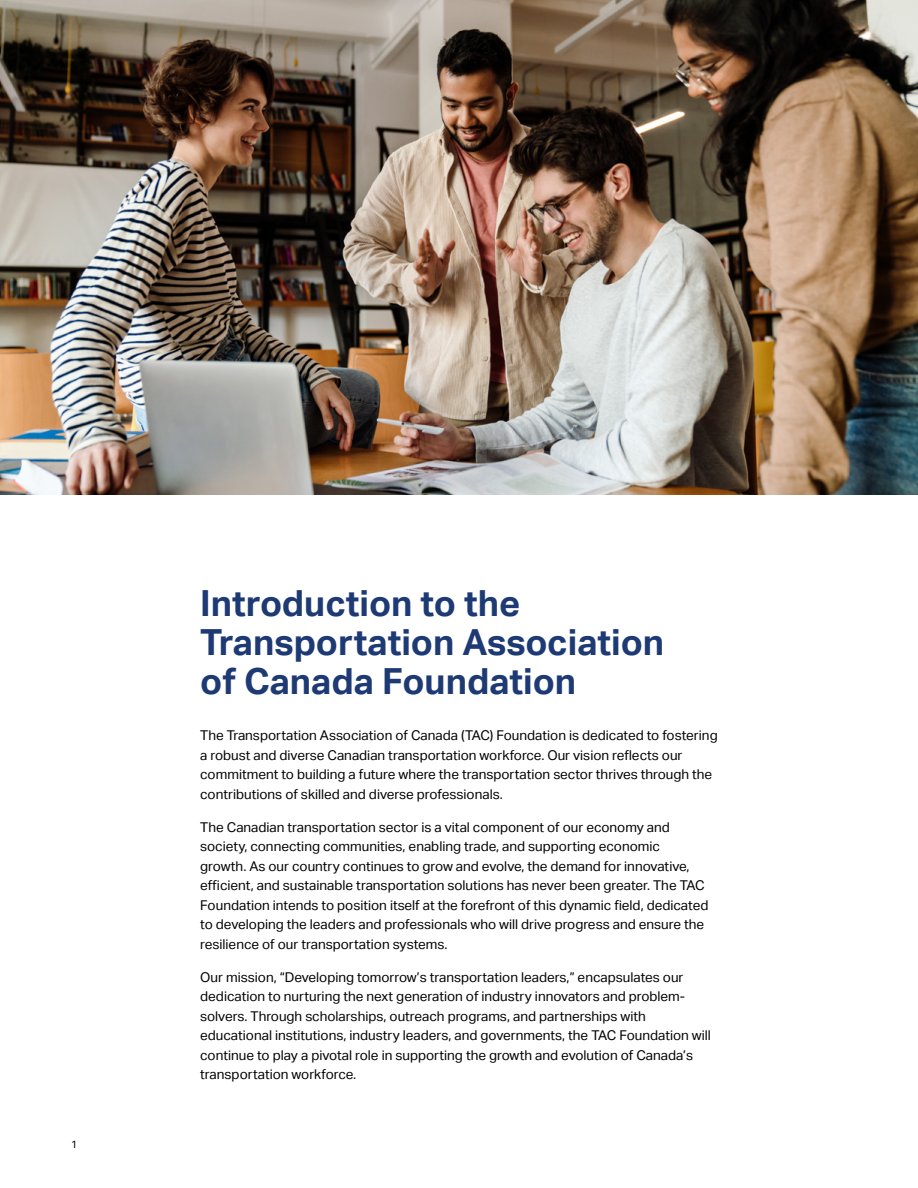
<style>
.page{position:relative;width:918px;height:1188px;background:#fff}
.page>*{position:absolute;margin:0;border:0;box-sizing:border-box;transform-origin:0 0}
.H1-Small{font:700 36px/39px "Aktiv Grotesk";color:#1e3a74}
.Paragraph_Text{font:13.5px/19.5px "Aktiv Grotesk";color:#000}
.t1{font:10.5px "Aktiv Grotesk";color:#000}
</style>
<div class="page">
<img style="left:0;top:0;width:918px;height:495px">
<p class="t1" style="left:71px;top:1138px;width:8px">1</p>
<h1 class="H1-Small" style="left:200px;top:584px;width:466px">Introduction to the<br>Transportation Association of Canada Foundation</h1>
<p class="Paragraph_Text" style="left:200px;top:726px;width:519px">The Transportation Association of Canada (TAC) Foundation is dedicated to fostering a robust and diverse Canadian transportation workforce. Our vision reflects our commitment to building a future where the transportation sector thrives through the contributions of skilled and diverse professionals.</p>
<p class="Paragraph_Text" style="left:200px;top:817px;width:510px">The Canadian transportation sector is a vital component of our economy and society, connecting communities, enabling trade, and supporting economic growth. As our country continues to grow and evolve, the demand for innovative, efficient, and sustainable transportation solutions has never been greater. The TAC Foundation intends to position itself at the forefront of this dynamic field, dedicated to developing the leaders and professionals who will drive progress and ensure the resilience of our transportation systems.</p>
<p class="Paragraph_Text" style="left:200px;top:967px;width:512px">Our mission, “Developing tomorrow’s transportation leaders,” encapsulates our dedication to nurturing the next generation of industry innovators and problem&shy;solvers. Through scholarships, outreach programs, and partnerships with educational institutions, industry leaders, and governments, the TAC Foundation will continue to play a pivotal role in supporting the growth and evolution of Canada’s transportation workforce.</p>
</div>
